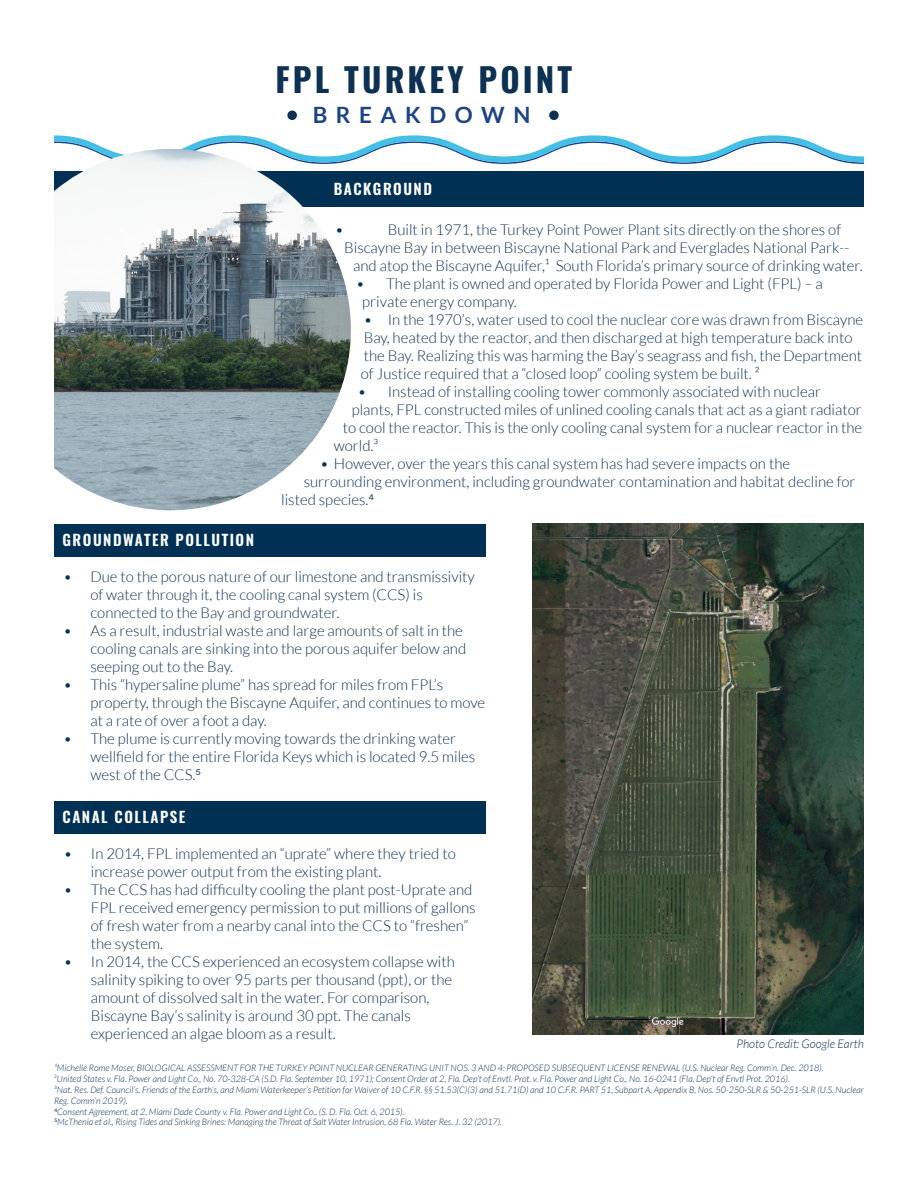
<style>
.page{position:relative;width:918px;height:1188px;background:#fff}
.page>*{position:absolute;margin:0;border:0;box-sizing:border-box;transform-origin:0 0}
.t1{font:700 33px "Oswald";letter-spacing:.095em;color:#0c3153}
.t2{font:700 22.5px "Lato";letter-spacing:.38em;color:#1d4387}
.t3{font:300 15px/18px "Lato";color:#0c3153}
.t4{font:600 15px "Oswald";letter-spacing:.1em;color:#fff}
.t5{font:italic 300 12px "Lato";color:#0c3153}
.t6{font:italic 300 9px/10.8px "Lato";color:#0c3153}
.s1{font-family:"Roboto"}
.s2{font-style:normal}
.s3{font-family:"Roboto";font-style:normal}
</style>
<div class="page">
<div style="left:54px;top:171px;width:810px;height:35px;background:#003155"></div>
<div style="left:287px;top:111px;width:10px;height:9px;background:#0c3153;border-radius:50%"></div>
<div style="left:549px;top:111px;width:10px;height:9px;background:#0c3153;border-radius:50%"></div>
<svg style="left:54px;top:135px;width:810px;height:29px"></svg>
<img style="left:54px;top:149px;width:297px;height:361px">
<div style="left:54px;top:524px;width:432px;height:32px;background:#003155"></div>
<div style="left:54px;top:801px;width:432px;height:33px;background:#003155"></div>
<img style="left:533px;top:524px;width:331px;height:510px">
<p class="t1" style="left:276px;top:63px;width:298px">FPL TURKEY POINT</p>
<p class="t2" style="left:313px;top:102px;width:219px">BREAKDOWN</p>
<p class="t4" style="left:334px;top:181px;width:100px">BACKGROUND</p>
<p class="t4" style="left:63px;top:532px;width:193px">GROUNDWATER POLLUTION</p>
<p class="t3" style="left:335px;top:221px;width:10px">•</p>
<p class="t3" style="left:388px;top:221px;width:455px">Built in 1971, the Turkey Point Power Plant sits directly on the shores of</p>
<p class="t3" style="left:344px;top:239px;width:507px">Biscayne Bay in between Biscayne National Park and Everglades National Park--</p>
<p class="t3" style="left:353px;top:257px;width:511px">and atop the Biscayne Aquifer,¹ South Florida’s primary source of drinking water.</p>
<p class="t3" style="left:362px;top:275px;width:462px;text-indent:-6px">• The plant is owned and operated by Florida Power and Light (FPL) – a private energy company.</p>
<p class="t3" style="left:361px;top:311px;width:504px">• In the 1970’s, water used to cool the nuclear core was drawn from Biscayne Bay, heated by the reactor, and then discharged at high temperature back into the Bay. Realizing this was harming the Bay’s seagrass and fish, the Department of Justice required that a “closed loop” cooling system be built. ²</p>
<p class="t3" style="left:358px;top:383px;width:465px">• Instead of installing cooling tower commonly associated with nuclear</p>
<p class="t3" style="left:352px;top:401px;width:512px">plants, FPL constructed miles of unlined cooling canals that act as a giant radiator</p>
<p class="t3" style="left:343px;top:419px;width:521px">to cool the reactor. This is the only cooling canal system for a nuclear reactor in the</p>
<p class="t3" style="left:334px;top:437px;width:46px">world.³</p>
<p class="t3" style="left:320px;top:455px;width:471px">• However, over the years this canal system has had severe impacts on the</p>
<p class="t3" style="left:304px;top:473px;width:553px">surrounding environment, including groundwater contamination and habitat decline for</p>
<p class="t3" style="left:281px;top:491px;width:94px">listed species.<span class="s1">4</span></p>
<p class="t3" style="left:90px;top:568px;width:386px;text-indent:-27px">• Due to the porous nature of our limestone and transmissivity of water through it, the cooling canal system (CCS) is connected to the Bay and groundwater.</p>
<p class="t3" style="left:90px;top:622px;width:377px;text-indent:-27px">• As a result, industrial waste and large amounts of salt in the cooling canals are sinking into the porous aquifer below and seeping out to the Bay.</p>
<p class="t3" style="left:90px;top:676px;width:396px;text-indent:-27px">• This “hypersaline plume” has spread for miles from FPL’s property, through the Biscayne Aquifer, and continues to move at a rate of over a foot a day.</p>
<p class="t3" style="left:90px;top:730px;width:386px;text-indent:-27px">• The plume is currently moving towards the drinking water wellfield for the entire Florida Keys which is located 9.5 miles west of the CCS.<span class="s1">5</span></p>
<p class="t4" style="left:63px;top:809px;width:124px">CANAL COLLAPSE</p>
<p class="t3" style="left:91px;top:845px;width:366px;text-indent:-27px">• In 2014, FPL implemented an “uprate” where they tried to increase power output from the existing plant.</p>
<p class="t3" style="left:91px;top:881px;width:386px;text-indent:-27px">• The CCS has had difficulty cooling the plant post-Uprate and FPL received emergency permission to put millions of gallons of fresh water from a nearby canal into the CCS to “freshen” the system.</p>
<p class="t3" style="left:91px;top:953px;width:366px;text-indent:-27px">• In 2014, the CCS experienced an ecosystem collapse with salinity spiking to over 95 parts per thousand (ppt), or the amount of dissolved salt in the water. For comparison, Biscayne Bay’s salinity is around 30 ppt. The canals experienced an algae bloom as a result.</p>
<p class="t5" style="left:737px;top:1038px;width:129px">Photo Credit: Google Earth</p>
<p class="t6" style="left:54px;top:1063px;width:771px">¹Michelle Rome Moser, BIOLOGICAL ASSESSMENT FOR THE TURKEY POINT NUCLEAR GENERATING UNIT NOS. 3 AND 4: PROPOSED SUBSEQUENT LICENSE RENEWAL (U.S. Nuclear Reg. Comm’n. Dec. 2018).</p>
<p class="t6" style="left:54px;top:1074px;width:737px"><span class="s2">²</span>United States v. Fla. Power and Light Co., No. 70-328-CA (S.D. Fla. September 10, 1971); Consent Order at 2, Fla. Dep’t of Envtl. Prot. v. Fla. Power and Light Co., No. 16-0241 (Fla. Dep’t of Envtl Prot. 2016).</p>
<p class="t6" style="left:54px;top:1085px;width:811px"><span class="s2">³</span>Nat. Res. Def. Council’s, Friends of the Earth’s, and Miami Waterkeeper’s Petition for Waiver of 10 C.F.R. §§ 51.53(C)(3) and 51.71(D) and 10 C.F.R. PART 51, Subpart A, Appendix B, Nos. 50-250-SLR &amp; 50-251-SLR (U.S. Nuclear<br>Reg. Comm’n 2019).</p>
<p class="t6" style="left:54px;top:1106px;width:352px"><span class="s3">4</span>Consent Agreement, at 2, Miami Dade County v. Fla. Power and Light Co., (S. D. Fla. Oct. 6, 2015).</p>
<p class="t6" style="left:54px;top:1117px;width:450px"><span class="s3">5</span>McThenia et al., Rising Tides and Sinking Brines: Managing the Threat of Salt Water Intrusion, 68 Fla. Water Res. J. 32 (2017).</p>
</div>
